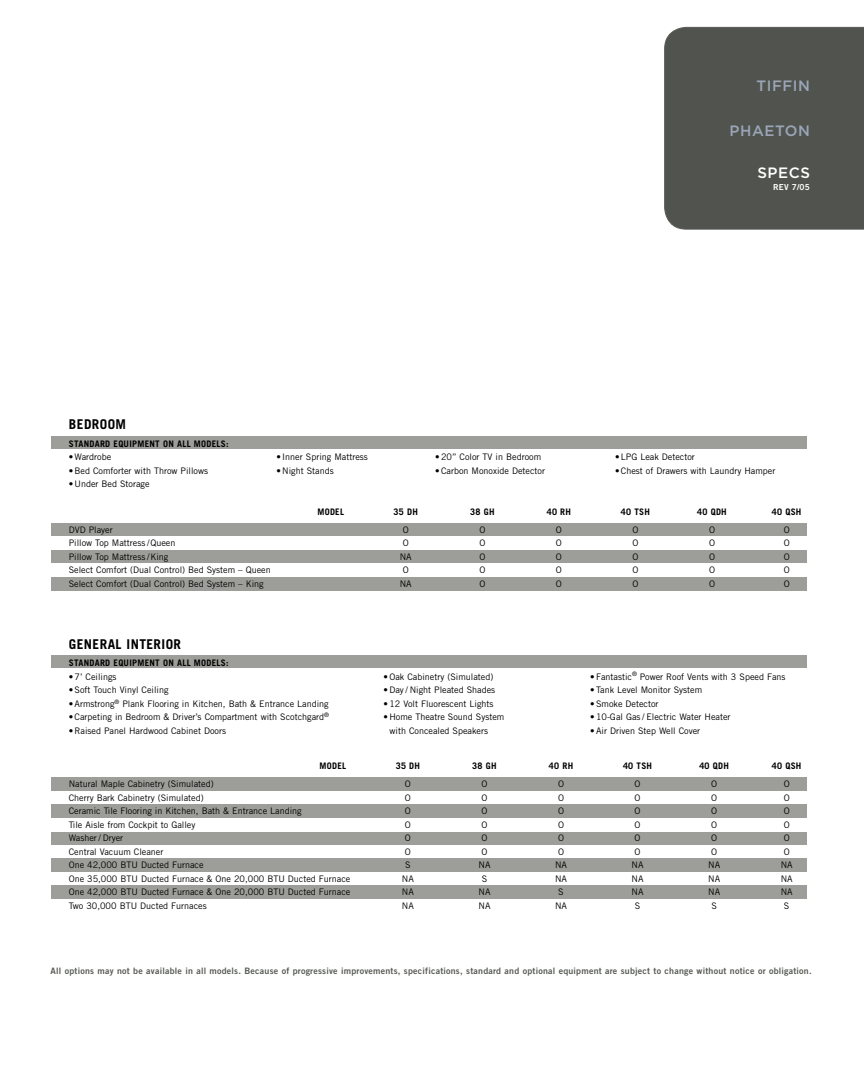
<style>
.page{position:relative;width:864px;height:1080px;background:#fff}
.page>*{position:absolute;margin:0;border:0;box-sizing:border-box;transform-origin:0 0}
.t1{font:500 15px "Gotham";letter-spacing:.04em;color:#9aa6b7}
.t2{font:500 15px "Gotham";letter-spacing:.04em;color:#fff}
.t3{font:700 13.5px "Trade Gothic";letter-spacing:.03em;color:#000}
.t4{font:9px/13.5px "Trade Gothic";color:#000;text-align:center}
.t5{font:700 9px "Trade Gothic";letter-spacing:.03em;color:#000}
.t6{font:8.85px "Trade Gothic Bold Two";letter-spacing:.025em;color:#575a54}
.t7{font:8.25px "Trade Gothic Bold Two";color:#fff}
</style>
<div class="page">
<div style="left:51px;top:436px;width:756px;height:13px;background:#9d9d99"></div>
<div style="left:51px;top:523px;width:756px;height:13px;background:#9d9d99"></div>
<div style="left:51px;top:832px;width:756px;height:13px;background:#9d9d99"></div>
<div style="left:51px;top:550px;width:756px;height:13px;background:#9d9d99"></div>
<div style="left:51px;top:655px;width:756px;height:14px;background:#9d9d99"></div>
<div style="left:51px;top:777px;width:756px;height:14px;background:#9d9d99"></div>
<div style="left:51px;top:804px;width:756px;height:14px;background:#9d9d99"></div>
<div style="left:51px;top:858px;width:756px;height:14px;background:#9d9d99"></div>
<div style="left:51px;top:885px;width:756px;height:14px;background:#9d9d99"></div>
<div style="left:51px;top:577px;width:756px;height:13px;background:#9d9d99"></div>
<div style="left:664px;top:27px;width:200px;height:203px;background:#51544e"></div>
<h1 class="t1" style="left:756px;top:77px;width:55px">TIFFIN</h1>
<h1 class="t1" style="left:729px;top:122px;width:82px">PHAETON</h1>
<h1 class="t2" style="left:757px;top:164px;width:54px">SPECS</h1>
<p class="t7" style="left:773px;top:182px;width:38px">REV 7/05</p>
<h2 class="t3" style="left:69px;top:416px;width:59px">BEDROOM</h2>
<p class="t5" style="left:69px;top:438px;width:132px">STANDARD EQUIPMENT ON ALL MOD</p>
<p class="t5" style="left:212px;top:438px;width:18px">ELS:</p>
<p class="t4" style="left:69px;top:450px;width:44px">•Wardrobe</p>
<p class="t4" style="left:69px;top:464px;width:141px">•Bed Comforter with Throw Pillows</p>
<p class="t4" style="left:69px;top:477px;width:82px">•Under Bed Storage</p>
<p class="t4" style="left:276px;top:450px;width:93px">•Inner Spring Mattress</p>
<p class="t4" style="left:276px;top:464px;width:59px">•Night Stands</p>
<p class="t4" style="left:435px;top:450px;width:107px">•20” Color TV in Bedroom</p>
<p class="t4" style="left:435px;top:464px;width:111px">•Carbon Monoxide Detector</p>
<p class="t4" style="left:615px;top:450px;width:81px">•LPG Leak Detector</p>
<p class="t4" style="left:615px;top:464px;width:162px">•Chest of Drawers with Laundry Hamper</p>
<p class="t5" style="left:317px;top:506px;width:23px">MODEL</p>
<p class="t5" style="left:470px;top:506px;width:20px">38 GH</p>
<p class="t5" style="left:547px;top:506px;width:20px">40 RH</p>
<p class="t5" style="left:621px;top:506px;width:29px">40 TSH</p>
<p class="t5" style="left:394px;top:506px;width:25px">35 DH</p>
<p class="t5" style="left:697px;top:506px;width:30px">40 QDH</p>
<p class="t5" style="left:772px;top:506px;width:30px">40 QSH</p>
<p class="t4" style="left:69px;top:522px;width:204px;text-align:left">DVD Player<br>Pillow Top Mattress / Queen<br>Pillow Top Mattress / King<br>Select Comfort (Dual Control) Bed System – Queen<br>Select Comfort (Dual Control) Bed System – King</p>
<p class="t4" style="left:709px;top:522px;width:8px;text-align:justify">O O O O O</p>
<p class="t4" style="left:400px;top:522px;width:13px">O<br>O<br>NA<br>O<br>NA</p>
<p class="t4" style="left:479px;top:522px;width:8px;text-align:justify">O O O O O</p>
<p class="t4" style="left:556px;top:522px;width:8px;text-align:justify">O O O O O</p>
<p class="t4" style="left:632px;top:522px;width:8px;text-align:justify">O O O O O</p>
<h2 class="t3" style="left:69px;top:635px;width:9px">GENER</h2>
<h2 class="t3" style="left:108px;top:635px;width:26px">AL INTERI</h2>
<h2 class="t3" style="left:166px;top:635px;width:16px">OR</h2>
<p class="t4" style="left:784px;top:522px;width:8px;text-align:justify">O O O O O</p>
<p class="t5" style="left:69px;top:657px;width:132px">STANDARD EQUIPMENT ON ALL MOD</p>
<p class="t5" style="left:212px;top:657px;width:18px">ELS:</p>
<p class="t4" style="left:69px;top:670px;width:49px">•7’ Ceilings</p>
<p class="t4" style="left:69px;top:683px;width:101px">•Soft Touch Vinyl Ceiling</p>
<p class="t4" style="left:69px;top:697px;width:262px">•Armstrong<sup>®</sup> Plank Flooring in Kitchen, Bath &amp; Entrance Landing</p>
<p class="t4" style="left:69px;top:710px;width:262px">•Carpeting in Bedroom &amp; Driver’s Compartment with Scotchgard<sup>®</sup></p>
<p class="t4" style="left:69px;top:724px;width:159px">•Raised Panel Hardwood Cabinet Doors</p>
<p class="t4" style="left:384px;top:670px;width:111px">•Oak Cabinetry (Simulated)</p>
<p class="t4" style="left:384px;top:683px;width:113px">•Day / Night Pleated Shades</p>
<p class="t4" style="left:384px;top:697px;width:112px">•12 Volt Fluorescent Lights</p>
<p class="t4" style="left:390px;top:710px;width:116px;text-align:left;text-indent:-6px">•Home Theatre Sound System with Concealed Speakers</p>
<p class="t4" style="left:590px;top:670px;width:197px">•Fantastic<sup>®</sup> Power Roof Vents with 3 Speed Fans</p>
<p class="t4" style="left:590px;top:683px;width:114px">•Tank Level Monitor System</p>
<p class="t4" style="left:590px;top:697px;width:70px">•Smoke Detector</p>
<p class="t4" style="left:590px;top:710px;width:142px">•10-Gal Gas / Electric Water Heater</p>
<p class="t4" style="left:590px;top:724px;width:112px">•Air Driven Step Well Cover</p>
<p class="t5" style="left:320px;top:761px;width:23px">MODEL</p>
<p class="t5" style="left:472px;top:761px;width:20px">38 GH</p>
<p class="t5" style="left:549px;top:761px;width:20px">40 RH</p>
<p class="t5" style="left:623px;top:761px;width:29px">40 TSH</p>
<p class="t5" style="left:396px;top:761px;width:25px">35 DH</p>
<p class="t5" style="left:699px;top:761px;width:30px">40 QDH</p>
<p class="t4" style="left:69px;top:777px;width:283px;text-align:left">Natural Maple Cabinetry (Simulated)<br>Cherry Bark Cabinetry (Simulated)<br>Ceramic Tile Flooring in Kitchen, Bath &amp; Entrance Landing<br>Tile Aisle from Cockpit to Galley<br>Washer / Dryer<br>Central Vacuum Cleaner<br>One 42,000 BTU Ducted Furnace<br>One 35,000 BTU Ducted Furnace &amp; One 20,000 BTU Ducted Furnace One 42,000 BTU Ducted Furnace &amp; One 20,000 BTU Ducted Furnace Two 30,000 BTU Ducted Furnaces</p>
<p class="t4" style="left:402px;top:777px;width:13px">O<br>O<br>O<br>O<br>O<br>O<br>S<br>NA<br>NA<br>NA</p>
<p class="t4" style="left:479px;top:777px;width:13px">O<br>O<br>O<br>O<br>O<br>O<br>NA<br>S<br>NA<br>NA</p>
<p class="t4" style="left:555px;top:777px;width:13px">O<br>O<br>O<br>O<br>O<br>O<br>NA<br>NA<br>S<br>NA</p>
<p class="t4" style="left:632px;top:777px;width:13px">O<br>O<br>O<br>O<br>O<br>O<br>NA<br>NA<br>NA<br>S</p>
<p class="t4" style="left:708px;top:777px;width:13px">O<br>O<br>O<br>O<br>O<br>O<br>NA<br>NA<br>NA<br>S</p>
<p class="t5" style="left:772px;top:761px;width:30px">40 QSH</p>
<p class="t4" style="left:781px;top:777px;width:13px">O<br>O<br>O<br>O<br>O<br>O<br>NA<br>NA<br>NA<br>S</p>
<p class="t6" style="left:51px;top:966px;width:763px">All options may not be available in all models. Because of progressive improvements, specifications, standard and optional equipment are subject to change without notice or obligation.</p>
</div>
